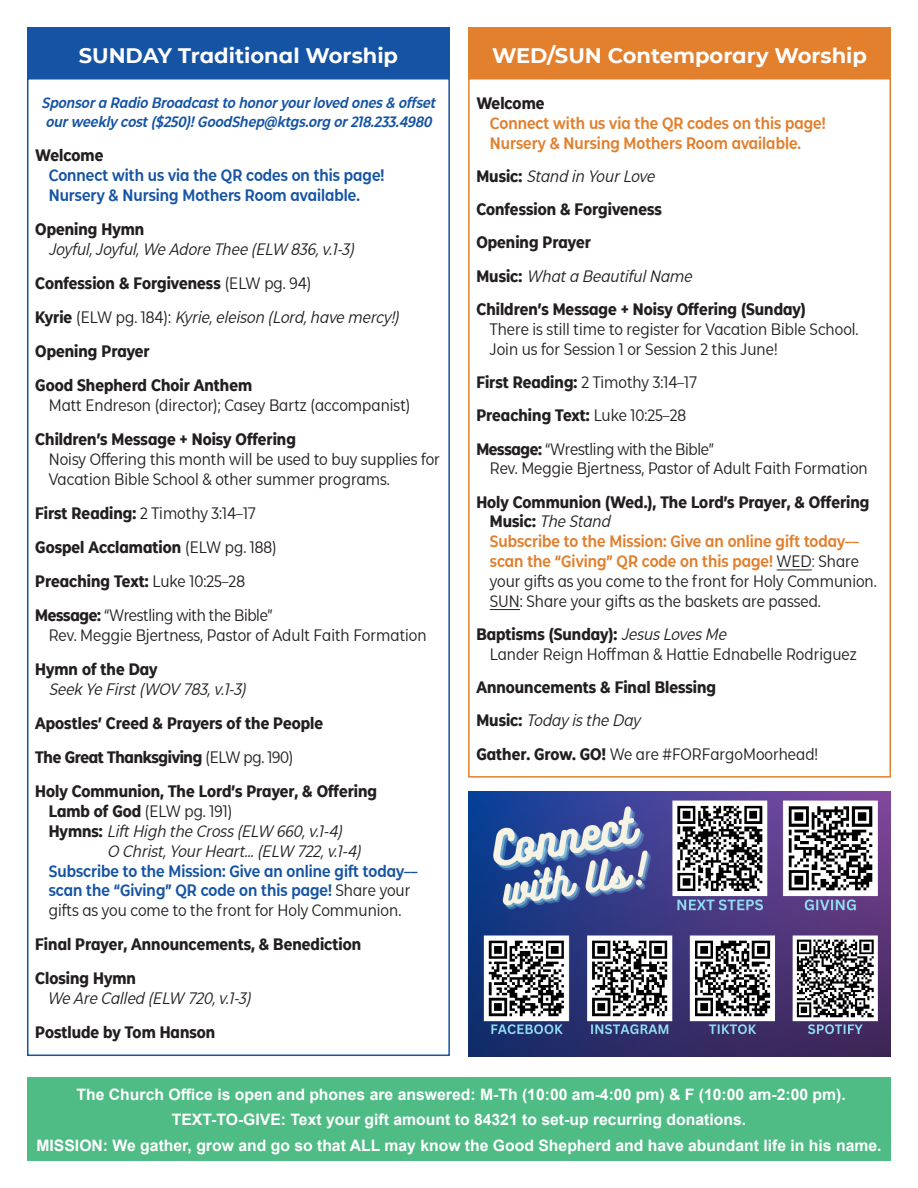
<style>
.page{position:relative;width:918px;height:1188px;background:#fff}
.page>*{position:absolute;margin:0;border:0;box-sizing:border-box;transform-origin:0 0}
.t1{font:700 21px "CMG Sans";color:#fff}
.t2{font:condensed 16.5px/19.8px "CMG Sans";color:#231f20}
.t3{font:700 condensed 16.5px "CMG Sans";color:#231f20}
.t4{font:italic condensed 16.5px/19.8px "CMG Sans";color:#231f20}
.t5{font:600 condensed 16.5px/19.8px "CMG Sans";color:#1554a4}
.t6{font:600 condensed 16.5px/19.8px "CMG Sans";color:#e17f2d}
.t7{font:700 condensed 16.5px "CMG Sans";letter-spacing:-.02em;color:#231f20}
.t8{font:700 15.75px "Arial";color:#fff}
.t9{font:italic 600 condensed 15px/19.8px "CMG Sans";color:#1553a4}
.s1{font-weight:700;color:#231f20}
.s2{font-weight:700;font-style:normal}
.s3{font-weight:400}
.s4{font-style:normal}
.s5{font-weight:700}
.s6{font-weight:400;color:#231f20}
.s7{font-style:italic}
.s8{font-weight:600;color:#e17f2d}
.s9{color:#542e8a}
</style>
<div class="page">
<div style="left:27px;top:1078px;width:864px;height:83px;background:#4fbc85"></div>
<div style="left:27px;top:27px;width:423px;height:51px;background:#1553a4"></div>
<img style="left:468px;top:792px;width:423px;height:264px">
<div style="left:468px;top:27px;width:423px;height:51px;background:#e3802d"></div>
<div style="left:27px;top:78px;width:423px;height:978px;border:2px solid #1553a4"></div>
<hr style="left:777px;top:570px;width:35px;height:1px;background:#231f20">
<hr style="left:490px;top:609px;width:30px;height:1px;background:#231f20">
<div style="left:468px;top:78px;width:423px;height:700px;border:2px solid #e3802d"></div>
<p class="t1" style="left:79px;top:40px;width:321px">SUNDAY Traditional Worship</p>
<p class="t1" style="left:492px;top:40px;width:377px">WED/SUN Contemporary Worship</p>
<p class="t9" style="left:42px;top:92px;width:399px">Sponsora Radio Broadcastto honoryourloved ones&amp; offset ourweekly cost($250)!GoodShep@ktgs.org or218.233.4980</p>
<p class="t5" style="left:49px;top:146px;width:337px;text-indent:-14px"><span class="s1">Welcome<br></span>Connect with us via the QR codes on this page!<br>Nursery &amp; Nursing Mothers Room available.</p>
<p class="t4" style="left:49px;top:219px;width:311px;text-indent:-14px"><span class="s2">Opening Hymn<br></span>Joyful,Joyful,We Adore Thee (ELW 836,v.1-3)</p>
<p class="t3" style="left:35px;top:273px;width:278px">Confession &amp; Forgiveness <span class="s3">(ELW pg. 94)</span></p>
<p class="t4" style="left:35px;top:307px;width:369px"><span class="s2">Ky r i e</span> <span class="s4">( E LW p g . 1 8 4 ) :</span> Kyrie,eleison (Lord,have mercy!)</p>
<p class="t3" style="left:35px;top:341px;width:116px">Opening Prayer</p>
<p class="t2" style="left:49px;top:376px;width:363px;text-indent:-14px"><span class="s5">Good Shepherd Choir Anthem<br></span>Matt Endreson (director); Casey Bartz (accompanist)</p>
<p class="t2" style="left:49px;top:429px;width:393px;text-indent:-14px"><span class="s5">Children’s Message + Noisy Offering<br></span>Noisy Offering this month will be used to buy supplies for<br>Vacation Bible School &amp; other summer programs.</p>
<p class="t2" style="left:35px;top:503px;width:222px"><span class="s5">First Reading:</span> 2 Timothy 3:14–17</p>
<p class="t3" style="left:35px;top:537px;width:243px">Gospel Acclamation <span class="s3">(ELW pg. 188)</span></p>
<p class="t3" style="left:35px;top:571px;width:211px">Preaching Text: <span class="s3">Luke 10:25–28</span></p>
<p class="t2" style="left:49px;top:606px;width:379px;text-indent:-14px"><span class="s5">Message:</span> “Wrestling with the Bible”<br>Rev. Meggie Bjertness, Pastor of Adult Faith Formation</p>
<p class="t4" style="left:49px;top:659px;width:203px;text-indent:-14px"><span class="s2">Hymn of the Day<br></span>Seek Ye First(WOV 783,v.1-3)</p>
<p class="t3" style="left:35px;top:713px;width:289px">Apostles’ Creed &amp; Prayers of the People</p>
<p class="t7" style="left:35px;top:747px;width:260px">The Great Thanksgiving <span class="s3">(ELW pg. 190)</span></p>
<p class="t3" style="left:35px;top:781px;width:343px">Holy Communion, The Lord’s Prayer, &amp; Offering</p>
<p class="t2" style="left:49px;top:801px;width:185px"><span class="s5">Lamb of God</span> (ELW pg. 191)</p>
<p class="t4" style="left:49px;top:821px;width:299px"><span class="s2">H y m n s :</span> LiftHigh the Cross(ELW 660,v.1-4)</p>
<p class="t4" style="left:107px;top:841px;width:259px">O Christ,YourHeart...(ELW 722,v.1-4)</p>
<p class="t5" style="left:49px;top:861px;width:370px">Subscribe to the Mission: Give an online gift today––</p>
<p class="t5" style="left:49px;top:880px;width:363px">scan the “Giving” QR code on this page! <span class="s6">Share your</span></p>
<p class="t2" style="left:49px;top:900px;width:354px">gifts as you come to the front for Holy Communion.</p>
<p class="t3" style="left:35px;top:934px;width:328px">Final Prayer, Announcements, &amp; Benediction</p>
<p class="t4" style="left:47px;top:969px;width:209px;text-indent:-12px"><span class="s2">Closing Hymn<br></span>We Are Called (ELW 720,v.1-3)</p>
<p class="t3" style="left:35px;top:1022px;width:182px">Postlude by Tom Hanson</p>
<p class="t6" style="left:490px;top:93px;width:337px;text-indent:-14px"><span class="s1">Welcome<br></span>Connect with us via the QR codes on this page!<br>Nursery &amp; Nursing Mothers Room available.</p>
<p class="t4" style="left:476px;top:166px;width:184px"><span class="s2">M u s i c :</span> Stand in YourLove</p>
<p class="t3" style="left:476px;top:199px;width:187px">Confession &amp; Forgiveness</p>
<p class="t3" style="left:476px;top:232px;width:116px">Opening Prayer</p>
<p class="t4" style="left:476px;top:266px;width:221px"><span class="s2">M u s i c :</span> Whata BeautifulName</p>
<p class="t2" style="left:490px;top:299px;width:370px;text-indent:-14px"><span class="s5">Children’s Message + Noisy Offering (Sunday)<br></span>There is still time to register for Vacation Bible School.<br>Join us for Session 1 or Session 2 this June!</p>
<p class="t2" style="left:476px;top:372px;width:222px"><span class="s5">First Reading:</span> 2 Timothy 3:14–17</p>
<p class="t3" style="left:476px;top:405px;width:211px">Preaching Text: <span class="s3">Luke 10:25–28</span></p>
<p class="t2" style="left:490px;top:439px;width:379px;text-indent:-14px"><span class="s5">Message:</span> “Wrestling with the Bible”<br>Rev. Meggie Bjertness, Pastor of Adult Faith Formation</p>
<p class="t2" style="left:490px;top:492px;width:388px;text-indent:-13px"><span class="s5">Holy Communion (Wed.), The Lord’s Prayer, &amp; Offering M usic:</span> <span class="s7">The Stand<br></span><span class="s8">Subscribe to the Mission: Give an online gift today–– scan the “Giving” QR code on this page!</span> WED<span class="s9">:</span> Share your gifts as you come to the front for Holy Communion.<br>SUN: Share your gifts as the baskets are passed.</p>
<p class="t2" style="left:490px;top:624px;width:368px;text-indent:-14px"><span class="s5">Baptisms (Sunday):</span> <span class="s7">JesusLovesMe<br></span>Lander Reign Hoffman &amp; Hattie Ednabelle Rodriguez</p>
<p class="t3" style="left:476px;top:677px;width:241px">Announcements &amp; Final Blessing</p>
<p class="t4" style="left:476px;top:711px;width:165px"><span class="s2">M u s i c :</span> Today isthe Day</p>
<p class="t2" style="left:476px;top:744px;width:343px"><span class="s5">Gather. Grow. GO!</span> We are #FORFargoMoorhead!</p>
<p class="t8" style="left:77px;top:1084px;width:771px">The Church Office is open and phones are answered: M-Th (10:00 am-4:00 pm) &amp; F (10:00 am-2:00 pm).</p>
<p class="t8" style="left:172px;top:1109px;width:576px">TEXT-TO-GIVE: Text your gift amount to 84321 to set-up recurring donations.</p>
<p class="t8" style="left:36px;top:1135px;width:847px">MISSION: We gather, grow and go so that ALL may know the Good Shepherd and have abundant life in his name.</p>
</div>
